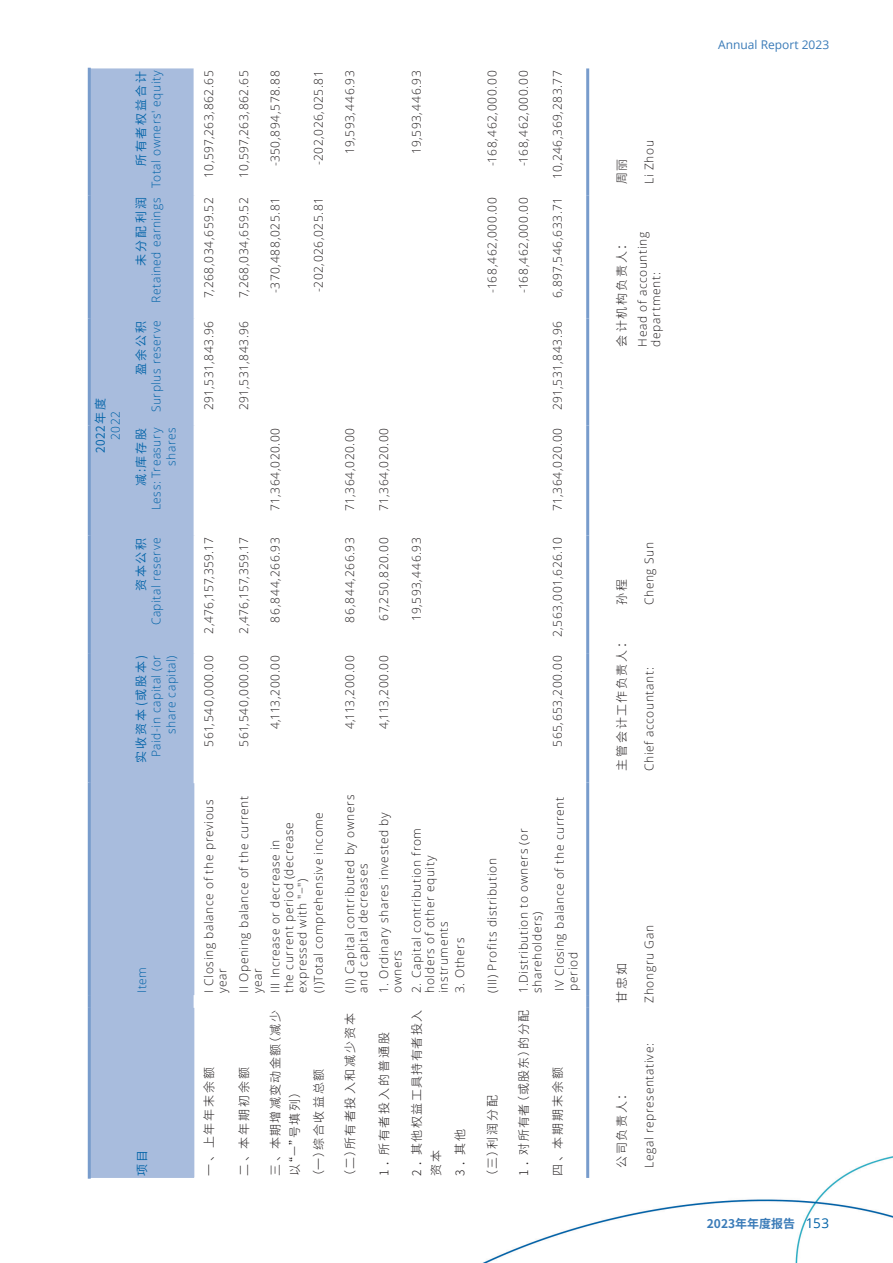
<style>
.page{position:relative;width:893px;height:1263px;background:#fff}
.page>*{position:absolute;margin:0;border:0;box-sizing:border-box;transform-origin:0 0}
._00_txt{font:300 12px/13.5px "Open Sans";letter-spacing:.05em;color:#231f20}
._00_txt-2{font:300 12px/15px "Open Sans";letter-spacing:.04em;color:#0062a7;text-align:right}
._00_txt-3{font:300 12px "Source Han Sans CN";letter-spacing:.145em;color:#231f20}
._00_txt-4{font:300 12px "Open Sans";letter-spacing:.075em;color:#231f20}
._00_txt-5{font:12px "Source Han Sans CN";letter-spacing:.155em;color:#0062a7}
._00_txt-6{font:300 12px "Open Sans";letter-spacing:.025em;color:#231f20}
._00_txt-7{font:300 12px "Open Sans";letter-spacing:.03em;color:#231f20}
._00_txt-8{font:300 12px/19.5px "Source Han Sans CN";letter-spacing:.125em;color:#231f20}
.t1{font:12px "Open Sans";color:#3a7bb8}
._00_txt-9{font:300 12px/19.5px "Source Han Sans CN";letter-spacing:.12em;color:#231f20}
._00_txt-10{font:300 12px "Source Han Sans CN";letter-spacing:.105em;color:#231f20}
.t2{font:700 12px "Source Han Sans CN";color:#3a7bb8}
.s1{font-family:"Open Sans";font-weight:400;font-size:13.5px;color:#0062a7}
</style>
<div class="page">
<div style="left:91px;top:68px;width:103px;height:1110px;background:#a8bcdd"></div>
<hr style="left:586px;top:1008px;width:3px;height:170px;background:#789ccc">
<svg style="left:586px;top:995px;width:3px;height:13px"></svg>
<hr style="left:586px;top:782px;width:3px;height:213px;background:#789ccc">
<hr style="left:586px;top:653px;width:3px;height:129px;background:#789ccc">
<hr style="left:586px;top:535px;width:3px;height:118px;background:#789ccc">
<hr style="left:586px;top:426px;width:3px;height:109px;background:#789ccc">
<hr style="left:586px;top:319px;width:3px;height:107px;background:#789ccc">
<hr style="left:586px;top:195px;width:3px;height:124px;background:#789ccc">
<hr style="left:586px;top:68px;width:3px;height:127px;background:#789ccc">
<hr style="left:88px;top:1008px;width:3px;height:171px;background:#789ccc">
<svg style="left:87px;top:995px;width:4px;height:13px"></svg>
<hr style="left:88px;top:782px;width:3px;height:213px;background:#789ccc">
<hr style="left:88px;top:653px;width:3px;height:129px;background:#789ccc">
<hr style="left:88px;top:535px;width:3px;height:118px;background:#789ccc">
<hr style="left:88px;top:426px;width:3px;height:109px;background:#789ccc">
<hr style="left:88px;top:319px;width:3px;height:107px;background:#789ccc">
<hr style="left:88px;top:195px;width:3px;height:124px;background:#789ccc">
<hr style="left:88px;top:68px;width:3px;height:127px;background:#789ccc">
<p class="_00_txt-5" style="left:94px;top:453px;width:56px;rotate:-90deg">2022年度</p>
<p class="_00_txt-2" style="left:108px;top:440px;width:30px;rotate:-90deg">2022</p>
<p class="_00_txt-5" style="left:134px;top:166px;width:97px;rotate:-90deg">所有者权益合计</p>
<p class="_00_txt-2" style="left:148px;top:188px;width:119px;rotate:-90deg">Total owners' equity</p>
<p class="_00_txt-5" style="left:134px;top:266px;width:70px;rotate:-90deg">未分配利润</p>
<p class="_00_txt-2" style="left:148px;top:303px;width:107px;rotate:-90deg">Retained earnings</p>
<p class="_00_txt-5" style="left:134px;top:375px;width:55px;rotate:-90deg">盈余公积</p>
<p class="_00_txt-2" style="left:148px;top:412px;width:93px;rotate:-90deg">Surplus reserve</p>
<p class="_00_txt-5" style="left:134px;top:486px;width:60px;rotate:-90deg">减:库存股</p>
<p class="_00_txt-2" style="left:148px;top:510px;width:84px;rotate:-90deg">Less: Treasury shares</p>
<p class="_00_txt-5" style="left:134px;top:590px;width:54px;rotate:-90deg">资本公积</p>
<p class="_00_txt-2" style="left:148px;top:625px;width:89px;rotate:-90deg">Capital reserve</p>
<p class="_00_txt-5" style="left:134px;top:763px;width:109px;rotate:-90deg">实收资本 (或股本)</p>
<p class="_00_txt-2" style="left:148px;top:757px;width:104px;rotate:-90deg">Paid-in capital (or share capital)</p>
<p class="_00_txt-2" style="left:134px;top:993px;width:27px;rotate:-90deg">Item</p>
<p class="_00_txt-5" style="left:135px;top:1176px;width:27px;rotate:-90deg">项目</p>
<p class="_00_txt" style="left:202px;top:178px;width:109px;rotate:-90deg">10,597,263,862.65</p>
<p class="_00_txt" style="left:202px;top:298px;width:102px;rotate:-90deg">7,268,034,659.52</p>
<p class="_00_txt" style="left:202px;top:410px;width:91px;rotate:-90deg">291,531,843.96</p>
<p class="_00_txt-6" style="left:201px;top:634px;width:98px;rotate:-90deg">2,476,157,359.17</p>
<p class="_00_txt-4" style="left:201px;top:746px;width:93px;rotate:-90deg">561,540,000.00</p>
<p class="_00_txt" style="left:237px;top:178px;width:109px;rotate:-90deg">10,597,263,862.65</p>
<p class="_00_txt" style="left:237px;top:298px;width:102px;rotate:-90deg">7,268,034,659.52</p>
<p class="_00_txt" style="left:237px;top:410px;width:91px;rotate:-90deg">291,531,843.96</p>
<p class="_00_txt-6" style="left:236px;top:634px;width:98px;rotate:-90deg">2,476,157,359.17</p>
<p class="_00_txt-4" style="left:236px;top:746px;width:93px;rotate:-90deg">561,540,000.00</p>
<p class="_00_txt" style="left:268px;top:166px;width:97px;rotate:-90deg">-350,894,578.88</p>
<p class="_00_txt" style="left:268px;top:293px;width:97px;rotate:-90deg">-370,488,025.81</p>
<p class="_00_txt" style="left:268px;top:511px;width:85px;rotate:-90deg">71,364,020.00</p>
<p class="_00_txt" style="left:268px;top:622px;width:86px;rotate:-90deg">86,844,266.93</p>
<p class="_00_txt" style="left:268px;top:729px;width:76px;rotate:-90deg">4,113,200.00</p>
<p class="_00_txt-7" style="left:310px;top:165px;width:96px;rotate:-90deg">-202,026,025.81</p>
<p class="_00_txt-7" style="left:310px;top:292px;width:96px;rotate:-90deg">-202,026,025.81</p>
<p class="_00_txt" style="left:343px;top:154px;width:85px;rotate:-90deg">19,593,446.93</p>
<p class="_00_txt" style="left:409px;top:154px;width:85px;rotate:-90deg">19,593,446.93</p>
<p class="_00_txt" style="left:343px;top:511px;width:85px;rotate:-90deg">71,364,020.00</p>
<p class="_00_txt" style="left:343px;top:622px;width:86px;rotate:-90deg">86,844,266.93</p>
<p class="_00_txt" style="left:343px;top:729px;width:76px;rotate:-90deg">4,113,200.00</p>
<p class="_00_txt" style="left:377px;top:511px;width:85px;rotate:-90deg">71,364,020.00</p>
<p class="_00_txt" style="left:377px;top:620px;width:84px;rotate:-90deg">67,250,820.00</p>
<p class="_00_txt" style="left:377px;top:729px;width:76px;rotate:-90deg">4,113,200.00</p>
<p class="_00_txt" style="left:409px;top:621px;width:85px;rotate:-90deg">19,593,446.93</p>
<p class="_00_txt" style="left:202px;top:993px;width:195px;rotate:-90deg">I Closing balance of the previous year</p>
<p class="_00_txt-3" style="left:202px;top:1176px;width:110px;rotate:-90deg">一、上年年末余额</p>
<p class="_00_txt" style="left:237px;top:993px;width:198px;rotate:-90deg">II Opening balance of the current year</p>
<p class="_00_txt" style="left:311px;top:993px;width:182px;rotate:-90deg">(I)Total comprehensive income</p>
<p class="_00_txt" style="left:268px;top:993px;width:172px;rotate:-90deg">III Increase or decrease in the current period (decrease expressed with "−")</p>
<p class="_00_txt-3" style="left:237px;top:1176px;width:110px;rotate:-90deg">二、本年期初余额</p>
<p class="_00_txt-8" style="left:266px;top:1176px;width:167px;rotate:-90deg">三、本期增减变动金额（减少以“－”号填列）</p>
<p class="_00_txt-3" style="left:312px;top:1182px;width:115px;rotate:-90deg">（一）综合收益总额</p>
<p class="_00_txt" style="left:343px;top:993px;width:200px;rotate:-90deg">(II) Capital contributed by owners and capital decreases</p>
<p class="_00_txt" style="left:377px;top:993px;width:182px;rotate:-90deg">1. Ordinary shares invested by owners</p>
<p class="_00_txt-3" style="left:343px;top:1182px;width:170px;rotate:-90deg">（二）所有者投入和减少资本</p>
<p class="_00_txt-3" style="left:377px;top:1176px;width:145px;rotate:-90deg">1．所有者投入的普通股</p>
<p class="_00_txt" style="left:409px;top:993px;width:166px;rotate:-90deg">2. Capital contribution from holders of other equity instruments</p>
<p class="_00_txt" style="left:453px;top:993px;width:57px;rotate:-90deg">3. Others</p>
<p class="_00_txt-9" style="left:407px;top:1176px;width:167px;rotate:-90deg">2 ．其他权益工具持有者投入资本</p>
<p class="_00_txt-3" style="left:453px;top:1176px;width:48px;rotate:-90deg">3 ．其他</p>
<p class="_00_txt-4" style="left:484px;top:166px;width:97px;rotate:-90deg">-168,462,000.00</p>
<p class="_00_txt-4" style="left:484px;top:293px;width:97px;rotate:-90deg">-168,462,000.00</p>
<p class="_00_txt-4" style="left:515px;top:166px;width:97px;rotate:-90deg">-168,462,000.00</p>
<p class="_00_txt-4" style="left:515px;top:293px;width:97px;rotate:-90deg">-168,462,000.00</p>
<p class="_00_txt" style="left:550px;top:179px;width:110px;rotate:-90deg">10,246,369,283.77</p>
<p class="_00_txt" style="left:550px;top:298px;width:102px;rotate:-90deg">6,897,546,633.71</p>
<p class="_00_txt" style="left:550px;top:410px;width:91px;rotate:-90deg">291,531,843.96</p>
<p class="_00_txt" style="left:550px;top:511px;width:85px;rotate:-90deg">71,364,020.00</p>
<p class="_00_txt" style="left:550px;top:637px;width:101px;rotate:-90deg">2,563,001,626.10</p>
<p class="_00_txt" style="left:550px;top:747px;width:93px;rotate:-90deg">565,653,200.00</p>
<p class="_00_txt" style="left:485px;top:993px;width:136px;rotate:-90deg">(III) Profits distribution</p>
<p class="_00_txt-3" style="left:486px;top:1182px;width:88px;rotate:-90deg">（三）利润分配</p>
<p class="_00_txt" style="left:516px;top:993px;width:166px;rotate:-90deg">1.Distribution to owners (or</p>
<p class="_00_txt" style="left:530px;top:993px;width:83px;rotate:-90deg">shareholders)</p>
<p class="_00_txt-10" style="left:517px;top:1176px;width:167px;rotate:-90deg">1 ．对所有者（或股东）的分配</p>
<p class="_00_txt" style="left:553px;top:991px;width:195px;rotate:-90deg">IV Closing balance of the current period</p>
<p class="_00_txt-3" style="left:551px;top:1176px;width:110px;rotate:-90deg">四、本期期末余额</p>
<p class="_00_txt-3" style="left:615px;top:184px;width:27px;rotate:-90deg">周丽</p>
<p class="_00_txt" style="left:642px;top:184px;width:45px;rotate:-90deg">Li Zhou</p>
<p class="_00_txt-3" style="left:615px;top:347px;width:110px;rotate:-90deg">会计机构负责人：</p>
<p class="_00_txt" style="left:635px;top:347px;width:116px;rotate:-90deg">Head of accounting department:</p>
<p class="_00_txt-3" style="left:615px;top:605px;width:28px;rotate:-90deg">孙程</p>
<p class="_00_txt-3" style="left:615px;top:771px;width:136px;rotate:-90deg">主管会计工作负责人：</p>
<p class="_00_txt" style="left:642px;top:605px;width:65px;rotate:-90deg">Cheng Sun</p>
<p class="_00_txt" style="left:642px;top:771px;width:105px;rotate:-90deg">Chief accountant:</p>
<p class="_00_txt-3" style="left:615px;top:1003px;width:41px;rotate:-90deg">甘忠如</p>
<p class="_00_txt-3" style="left:615px;top:1168px;width:81px;rotate:-90deg">公司负责人：</p>
<p class="_00_txt" style="left:642px;top:1003px;width:79px;rotate:-90deg">Zhongru Gan</p>
<p class="_00_txt" style="left:642px;top:1168px;width:126px;rotate:-90deg">Legal representative:</p>
<p class="t1" style="left:718px;top:36px;width:112px">Annual Report 2023</p>
<p class="t2" style="left:707px;top:1217px;width:124px">2023年年度报告 <span class="s1">153</span></p>
</div>
